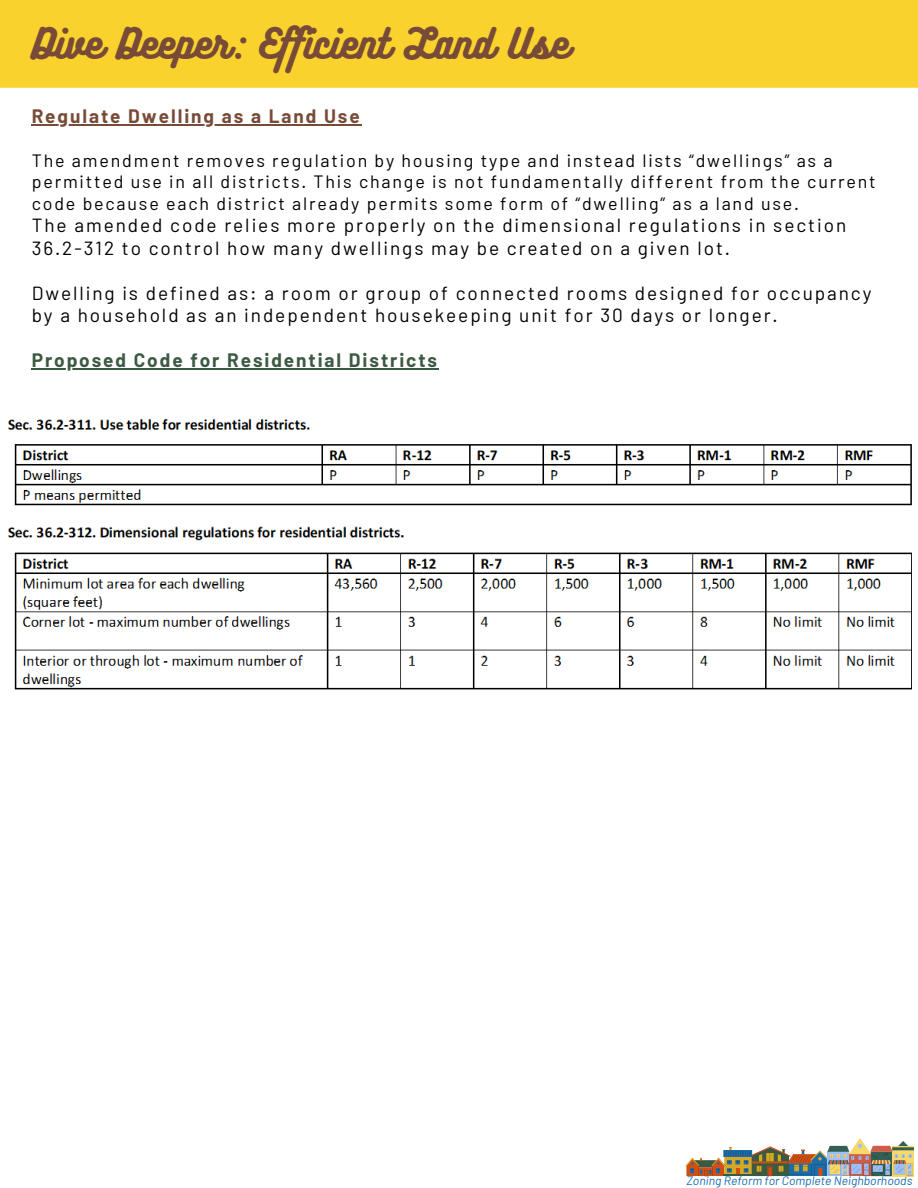
<style>
.page{position:relative;width:918px;height:1188px;background:#fff}
.page>*{position:absolute;margin:0;border:0;box-sizing:border-box;transform-origin:0 0}
.t1{font:37.2px "Bukhari Script";color:#784b38}
.t2{font:19.05px/22.5px "Barlow";letter-spacing:.1em;color:#000}
.t3{font:700 19.05px "Barlow";letter-spacing:.1em;color:#3c5942}
.t4{font:700 19.05px "Barlow";letter-spacing:.1em;color:#784b38}
.t5{font:17.85px/21.3px "Barlow";letter-spacing:.1em;color:#000}
.t6{font:italic 12.15px "Barlow";color:#1d6caa}
</style>
<div class="page">
<div style="left:0;top:0;width:918px;height:88px;background:#fad22d"></div>
<svg style="left:685px;top:1138px;width:229px;height:38px"></svg>
<hr style="left:32px;top:124px;width:330px;height:1px;background:#784b38">
<hr style="left:32px;top:368px;width:407px;height:2px;background:#3c5942">
<img style="left:8px;top:418px;width:904px;height:272px">
<h1 class="t1" style="left:32px;top:19px;width:539px">Dive Deeper: Ef icient Land Use</h1>
<p class="t4" style="left:32px;top:104px;width:330px">Regulate Dwelling as a Land Use</p>
<p class="t5" style="left:32px;top:149px;width:845px">The amendment removes regulation by housing type and instead lists “dwellings” as a permitted use in all districts. This change is not fundamentally different from the current code because each district already permits some form of “dwelling” as a land use.</p>
<p class="t2" style="left:32px;top:213px;width:816px">The amended code relies more properly on the dimensional regulations in section<br>36.2-312 to control how many dwellings may be created on a given lot.</p>
<p class="t2" style="left:32px;top:281px;width:841px">Dwelling is defined as: a room or group of connected rooms designed for occupancy by a household as an independent housekeeping unit for 30 days or longer.</p>
<p class="t3" style="left:32px;top:348px;width:407px">Proposed Code for Residential Districts</p>
<p class="t6" style="left:686px;top:1173px;width:227px">Zoning Reform for Complete Neighborhoods</p>
</div>
